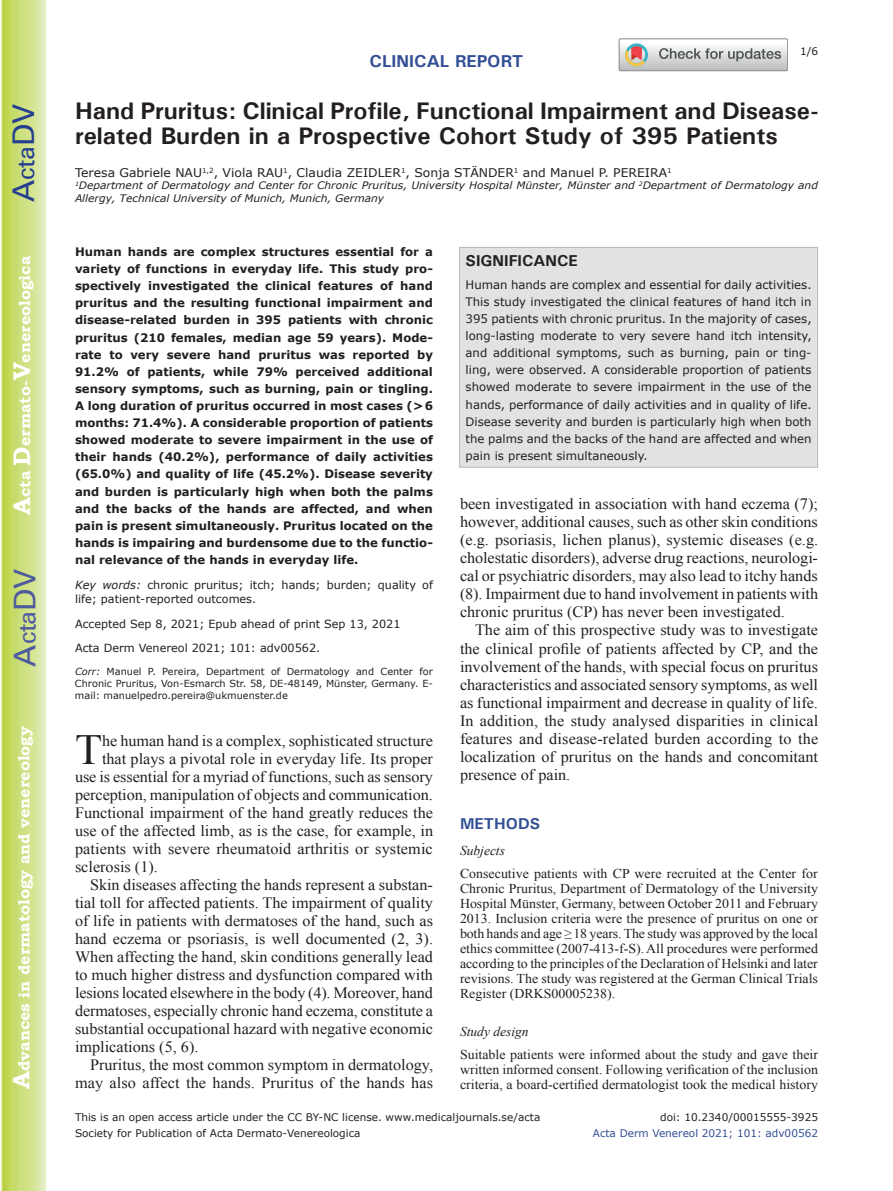
<style>
.page{position:relative;width:893px;height:1191px;background:#fff}
.page>*{position:absolute;margin:0;border:0;box-sizing:border-box;transform-origin:0 0}
.t1{font:42.9px "Times New Roman";color:#231f20}
.t2{font:30px "Univers";color:#4d5a9e}
.t3{font:30px "Univers";color:#253f8e}
.t4{font:700 24px/25.5px "Univers";color:#231f20}
.t5{font:700 17.25px "Univers";color:#324f95}
.t6{font:15.75px/18.1px "Times New Roman";color:#231f20;text-align:justify}
.t7{font:700 15.75px "Bookman Old Style";color:#fff}
.t8{font:700 15.75px "Univers";color:#231f20}
.t9{font:700 15.75px "Univers";color:#324f95}
.t10{font:13.5px/15.1px "Times New Roman";color:#231f20;text-align:justify}
.t11{font:italic 13.5px "Times New Roman";color:#231f20}
.t12{font:12px "Verdana";color:#231f20}
.t13{font:700 11.7px/17.1px "Verdana";color:#231f20;text-align:justify}
.t14{font:11.7px/17.1px "Verdana";color:#231f20;text-align:justify}
.t15{font:11.25px/13.5px "Verdana";color:#231f20}
.t16{font:10.5px "Verdana";color:#231f20}
.t17{font:10.5px "Verdana";color:#324f95}
.t18{font:italic 10.35px/12.8px "Verdana";color:#231f20}
.t19{font:9.75px/11.7px "Verdana";color:#231f20;text-align:justify}
.s1{font-size:24px}
.s2{font-style:italic}
</style>
<div class="page">
<svg style="left:1px;top:0;width:45px;height:1191px;background:#cfe084"></svg>
<svg style="left:619px;top:39px;width:169px;height:32px"></svg>
<div style="left:459px;top:247px;width:359px;height:220px;background:#e2e2e1;border:1px solid #bab5b4"></div>
<h2 class="t3" style="left:6px;top:202px;width:100px;rotate:-90deg">A<span class="s1">cta</span>DV</h2>
<p class="t7" style="left:15px;top:515px;width:260px;rotate:-90deg"><span class="s1">A</span>cta <span class="s1">D</span>ermato-<span class="s1">V</span>enereologica</p>
<h2 class="t2" style="left:7px;top:666px;width:100px;rotate:-90deg">A<span class="s1">cta</span>DV</h2>
<p class="t7" style="left:15px;top:1088px;width:364px;rotate:-90deg"><span class="s1">A</span>dvances in dermatology and venereology</p>
<p class="t5" style="left:370px;top:50px;width:155px">CLINICAL REPORT</p>
<p class="t16" style="left:800px;top:44px;width:20px">1/6</p>
<h3 class="t4" style="left:75px;top:97px;width:745px">Hand Pruritus: Clinical Profile, Functional Impairment and Disease&shy;related Burden in a Prospective Cohort Study of 395 Patients</h3>
<p class="t12" style="left:75px;top:164px;width:598px">Teresa Gabriele NAU<sup>1,2</sup>, Viola RAU<sup>1</sup>, Claudia ZEIDLER<sup>1</sup>, Sonja STÄNDER<sup>1</sup> and Manuel P. PEREIRA<sup>1</sup></p>
<p class="t18" style="left:75px;top:179px;width:744px"><sup>1</sup>Department of Dermatology and Center for Chronic Pruritus, University Hospital Münster, Münster and <sup>2</sup>Department of Dermatology and<br>Allergy, Technical University of Munich, Munich, Germany</p>
<p class="t13" style="left:75px;top:243px;width:359px">Human hands are complex structures essential for a variety of functions in everyday life. This study pro&shy;spectively investigated the clinical features of hand pruritus and the resulting functional impairment and disease-related burden in 395 patients with chronic pruritus (210 females, median age 59 years). Mode&shy;rate to very severe hand pruritus was reported by 91.2% of patients, while 79% perceived additional sensory symptoms, such as burning, pain or tingling.<br>A long duration of pruritus occurred in most cases (&gt;6 months: 71.4%). A considerable proportion of patients showed moderate to severe impairment in the use of their hands (40.2%), performance of daily activities (65.0%) and quality of life (45.2%). Disease severity and burden is particularly high when both the palms and the backs of the hands are affected, and when pain is present simultaneously. Pruritus located on the hands is impairing and burdensome due to the functio&shy;nal relevance of the hands in everyday life.</p>
<p class="t15" style="left:75px;top:579px;width:359px"><span class="s2">Key words:</span> chronic pruritus; itch; hands; burden; quality of life; patient-reported outcomes.</p>
<p class="t15" style="left:75px;top:617px;width:327px">Accepted Sep 8, 2021; Epub ahead of print Sep 13, 2021</p>
<p class="t15" style="left:75px;top:642px;width:247px">Acta Derm Venereol 2021; 101: adv00562.</p>
<p class="t19" style="left:75px;top:666px;width:359px"><span class="s2">Corr:</span> Manuel P. Pereira, Department of Dermatology and Center for Chronic Pruritus, Von-Esmarch Str. 58, DE-48149, Münster, Germany. E&shy;mail: manuelpedro.pereira@ukmuenster.de</p>
<h1 class="t1" style="left:75px;top:721px;width:29px">T</h1>
<p class="t6" style="left:102px;top:731px;width:332px">he human hand is a complex, sophisticated structure</p>
<p class="t6" style="left:102px;top:749px;width:332px">that plays a pivotal role in everyday life. Its proper</p>
<p class="t6" style="left:75px;top:767px;width:359px">use is essential for a myriad of functions, such as sensory</p>
<p class="t6" style="left:75px;top:785px;width:359px">perception, manipulation of objects and communication.</p>
<p class="t6" style="left:75px;top:803px;width:360px">Functional impairment of the hand greatly reduces the</p>
<p class="t6" style="left:75px;top:821px;width:360px">use of the affected limb, as is the case, for example, in</p>
<p class="t6" style="left:75px;top:839px;width:359px">patients with severe rheumatoid arthritis or systemic</p>
<p class="t6" style="left:75px;top:857px;width:84px">sclerosis (1).</p>
<p class="t6" style="left:90px;top:875px;width:344px">Skin diseases affecting the hands represent a substan-</p>
<p class="t6" style="left:75px;top:893px;width:360px">tial toll for affected patients. The impairment of quality</p>
<p class="t6" style="left:75px;top:911px;width:359px">of life in patients with dermatoses of the hand, such as</p>
<p class="t6" style="left:75px;top:929px;width:360px">hand eczema or psoriasis, is well documented (2, 3).</p>
<p class="t6" style="left:75px;top:947px;width:359px">When affecting the hand, skin conditions generally lead</p>
<p class="t6" style="left:75px;top:965px;width:359px">to much higher distress and dysfunction compared with</p>
<p class="t6" style="left:75px;top:983px;width:359px">lesions located elsewhere in the body (4). Moreover, hand</p>
<p class="t6" style="left:75px;top:1001px;width:360px">dermatoses, especially chronic hand eczema, constitute a</p>
<p class="t6" style="left:75px;top:1019px;width:360px">substantial occupational hazard with negative economic</p>
<p class="t6" style="left:75px;top:1037px;width:125px">implications (5, 6).</p>
<p class="t6" style="left:90px;top:1055px;width:345px">Pruritus, the most common symptom in dermatology,</p>
<p class="t6" style="left:75px;top:1073px;width:359px">may also affect the hands. Pruritus of the hands has</p>
<p class="t8" style="left:466px;top:250px;width:114px">SIGNIFICANCE</p>
<p class="t14" style="left:466px;top:276px;width:347px">Human hands are complex and essential for daily activities.<br>This study investigated the clinical features of hand itch in 395 patients with chronic pruritus. In the majority of cases, long-lasting moderate to very severe hand itch intensity, and additional symptoms, such as burning, pain or ting&shy;ling, were observed. A considerable proportion of patients showed moderate to severe impairment in the use of the hands, performance of daily activities and in quality of life.<br>Disease severity and burden is particularly high when both the palms and the backs of the hand are affected and when pain is present simultaneously.</p>
<p class="t6" style="left:460px;top:494px;width:360px">been investigated in association with hand eczema (7); however, additional causes, such as other skin conditions (e.g. psoriasis, lichen planus), systemic diseases (e.g. cholestatic disorders), adverse drug reactions, neurologi&shy;cal or psychiatric disorders, may also lead to itchy hands (8). Impairment due to hand involvement in patients with chronic pruritus (CP) has never been investigated.</p>
<p class="t6" style="left:460px;top:621px;width:360px;text-indent:15px">The aim of this prospective study was to investigate the clinical profile of patients affected by CP, and the involvement of the hands, with special focus on pruritus characteristics and associated sensory symptoms, as well as functional impairment and decrease in quality of life.<br>In addition, the study analysed disparities in clinical features and disease-related burden according to the localization of pruritus on the hands and concomitant presence of pain.</p>
<p class="t9" style="left:460px;top:814px;width:82px">METHODS</p>
<p class="t11" style="left:460px;top:841px;width:46px">Subjects</p>
<p class="t10" style="left:460px;top:865px;width:360px">Consecutive patients with CP were recruited at the Center for Chronic Pruritus, Department of Dermatology of the University Hospital Münster, Germany, between October 2011 and February 2013. Inclusion criteria were the presence of pruritus on one or both hands and age ≥18 years. The study was approved by the local ethics committee (2007-413-f-S). All procedures were performed according to the principles of the Declaration of Helsinki and later revisions. The study was registered at the German Clinical Trials Register (DRKS00005238).</p>
<p class="t11" style="left:460px;top:1022px;width:70px">Study design</p>
<p class="t10" style="left:460px;top:1046px;width:360px">Suitable patients were informed about the study and gave their written informed consent. Following verification of the inclusion criteria, a board-certified dermatologist took the medical history</p>
<p class="t16" style="left:75px;top:1110px;width:467px">This is an open access article under the CC BY-NC license. www.medicaljournals.se/acta</p>
<p class="t16" style="left:660px;top:1110px;width:159px">doi: 10.2340/00015555-3925</p>
<p class="t16" style="left:75px;top:1126px;width:287px">Society for Publication of Acta Dermato-Venereologica</p>
<p class="t17" style="left:593px;top:1126px;width:227px">Acta Derm Venereol 2021; 101: adv00562</p>
</div>
